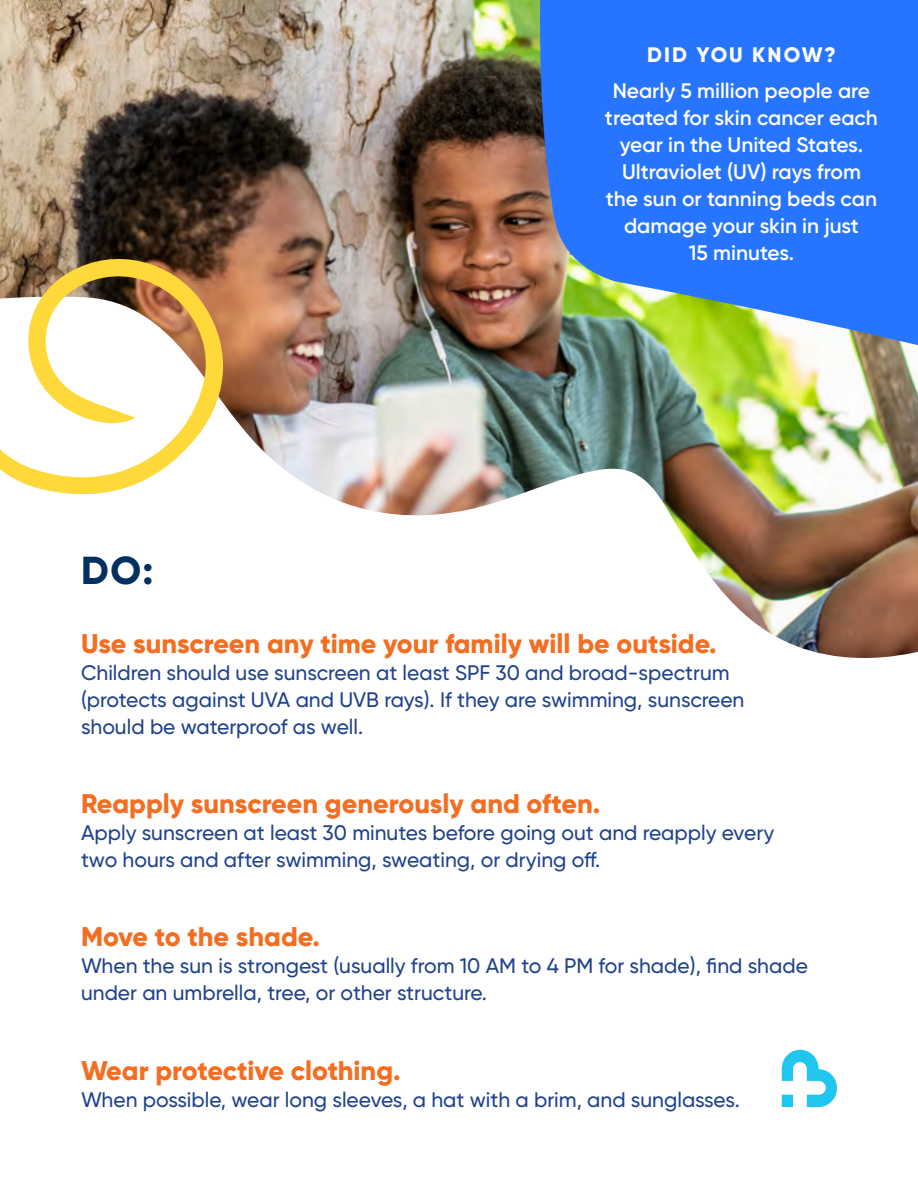
<style>
.page{position:relative;width:918px;height:1188px;background:#fff}
.page>*{position:absolute;margin:0;border:0;box-sizing:border-box;transform-origin:0 0}
.t1{font:800 39px "Gilroy";color:#003061}
.t2{font:800 27px "Gilroy";color:#f36e21}
.t3{font:500 21px/27px "Gilroy";color:#20438d}
.t4{font:600 21px/27px "Gilroy";color:#fff;text-align:center}
.t5{font:800 21px "Gilroy";letter-spacing:.1em;color:#fff}
</style>
<div class="page">
<img style="left:0;top:0;width:918px;height:658px">
<svg style="left:782px;top:1050px;width:55px;height:57px"></svg>
<svg style="left:535px;top:0;width:383px;height:371px;background:#4181de"></svg>
<svg style="left:0;top:245px;width:232px;height:259px"></svg>
<h1 class="t1" style="left:81px;top:546px;width:74px">DO:</h1>
<p class="t5" style="left:647px;top:42px;width:190px">DID YOU KNOW?</p>
<p class="t4" style="left:605px;top:77px;width:274px">Nearly 5 million people are treated for skin cancer each year in the United States.<br>Ultraviolet (UV) rays from the sun or tanning beds can damage your skin in just<br>15 minutes.</p>
<p class="t2" style="left:81px;top:627px;width:637px">Use sunscreen any time your family will be outside.</p>
<p class="t3" style="left:81px;top:659px;width:665px">Children should use sunscreen at least SPF 30 and broad-spectrum (protects against UVA and UVB rays). If they are swimming, sunscreen should be waterproof as well.</p>
<p class="t2" style="left:81px;top:787px;width:521px">Reapply sunscreen generously and often.</p>
<p class="t3" style="left:81px;top:819px;width:695px">Apply sunscreen at least 30 minutes before going out and reapply every two hours and after swimming, sweating, or drying off.</p>
<p class="t2" style="left:81px;top:920px;width:240px">Move to the shade.</p>
<p class="t3" style="left:81px;top:952px;width:728px">When the sun is strongest (usually from 10 AM to 4 PM for shade), find shade under an umbrella, tree, or other structure.</p>
<p class="t2" style="left:81px;top:1053px;width:321px">Wear protective clothing.</p>
<p class="t3" style="left:81px;top:1086px;width:660px">When possible, wear long sleeves, a hat with a brim, and sunglasses.</p>
</div>
